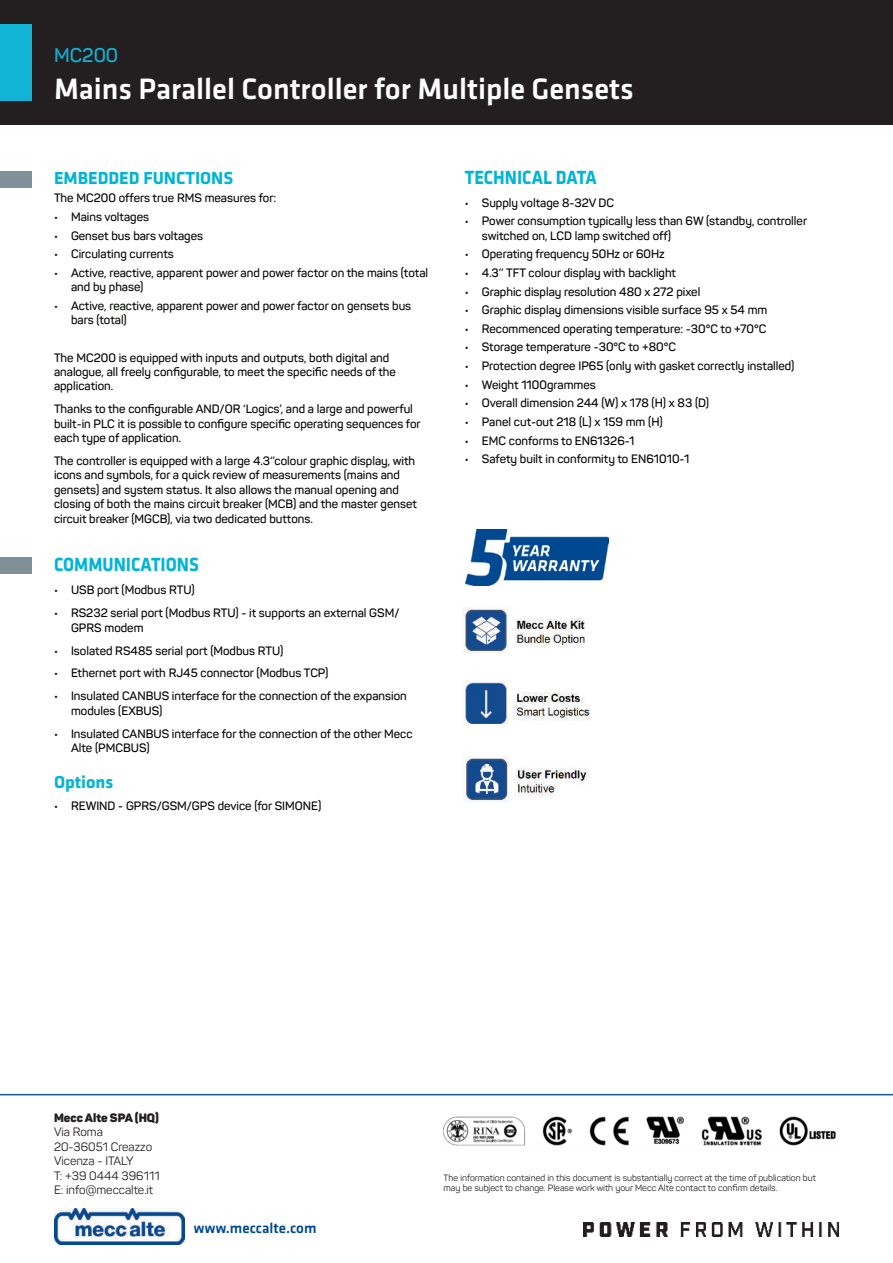
<style>
.page{position:relative;width:893px;height:1263px;background:#fff}
.page>*{position:absolute;margin:0;border:0;box-sizing:border-box;transform-origin:0 0}
.t1{font:500 30.6px "Klavika";color:#fff}
.t2{font:700 19.8px "Klavika";color:#00b4d5;scale:.91 1}
.t3{font:600 19.5px "Panton";color:#11b4d5}
.t4{font:700 18px "Klavika";color:#00b4d5}
.t5{font:500 15px "Klavika";color:#004990}
.t6{font:600 12px/14.4px "Panton";color:#000400}
.t7{font:12px/14.4px "Panton";color:#231f20}
.t8{font:900 12px "Panton";color:#231f20}
.t9{font:9px/10.8px "Panton";color:#231f20}
</style>
<div class="page">
<img style="left:54px;top:1209px;width:130px;height:36px">
<img style="left:584px;top:1222px;width:255px;height:15px">
<hr style="left:0;top:1094px;width:893px;height:1px;background:#115b8e">
<img style="left:444px;top:1116px;width:392px;height:30px">
<div style="left:0;top:0;width:893px;height:124px;background:#231f20"></div>
<div style="left:0;top:24px;width:32px;height:76px;background:#11b4d5"></div>
<div style="left:0;top:171px;width:32px;height:17px;background:#7f9099"></div>
<img style="left:465px;top:529px;width:143px;height:56px">
<img style="left:463px;top:607px;width:122px;height:47px">
<img style="left:463px;top:680px;width:128px;height:47px">
<img style="left:463px;top:756px;width:128px;height:47px">
<div style="left:0;top:557px;width:32px;height:17px;background:#7f9099"></div>
<h3 class="t3" style="left:54px;top:46px;width:66px">MC200</h3>
<h1 class="t1" style="left:54px;top:77px;width:581px">Mains Parallel Controller for Multiple Gensets</h1>
<h3 class="t4" style="left:54px;top:171px;width:181px">EMBEDDED FUNCTIONS</h3>
<p class="t6" style="left:54px;top:191px;width:224px">The MC200 offers true RMS measures for:</p>
<p class="t6" style="left:54px;top:210px;width:97px">• Mains voltages</p>
<p class="t6" style="left:54px;top:229px;width:151px">• Genset bus bars voltages</p>
<p class="t6" style="left:54px;top:247px;width:121px">• Circulating currents</p>
<p class="t6" style="left:71px;top:266px;width:359px;text-indent:-17px">• Active, reactive, apparent power and power factor on the mains (total and by phase)</p>
<p class="t6" style="left:71px;top:299px;width:342px;text-indent:-17px">• Active, reactive, apparent power and power factor on gensets bus bars (total)</p>
<p class="t6" style="left:54px;top:351px;width:343px">The MC200 is equipped with inputs and outputs, both digital and analogue, all freely configurable, to meet the specific needs of the application.</p>
<p class="t6" style="left:54px;top:402px;width:368px">Thanks to the configurable AND/OR ‘Logics’, and a large and powerful built-in PLC it is possible to configure specific operating sequences for each type of application.</p>
<p class="t6" style="left:54px;top:454px;width:364px">The controller is equipped with a large 4.3‘’colour graphic display, with icons and symbols, for a quick review of measurements (mains and gensets) and system status. It also allows the manual opening and closing of both the mains circuit breaker (MCB) and the master genset circuit breaker (MGCB), via two dedicated buttons.</p>
<h2 class="t2" style="left:54px;top:557px;width:161px">COMMUNICATIONS</h2>
<p class="t6" style="left:54px;top:583px;width:142px">• USB port (Modbus RTU)</p>
<p class="t6" style="left:71px;top:606px;width:330px;text-indent:-17px">• RS232 serial port (Modbus RTU) - it supports an external GSM/<br>GPRS modem</p>
<p class="t6" style="left:54px;top:644px;width:231px">• Isolated RS485 serial port (Modbus RTU)</p>
<p class="t6" style="left:54px;top:666px;width:276px">• Ethernet port with RJ45 connector (Modbus TCP)</p>
<p class="t6" style="left:71px;top:689px;width:337px;text-indent:-17px">• Insulated CANBUS interface for the connection of the expansion modules (EXBUS)</p>
<p class="t6" style="left:71px;top:727px;width:343px;text-indent:-17px">• Insulated CANBUS interface for the connection of the other Mecc<br>Alte (PMCBUS)</p>
<h3 class="t4" style="left:54px;top:775px;width:61px">Options</h3>
<p class="t6" style="left:54px;top:800px;width:269px">• REWIND - GPRS/GSM/GPS device (for SIMONE)</p>
<h2 class="t2" style="left:465px;top:170px;width:147px">TECHNICAL DATA</h2>
<p class="t6" style="left:465px;top:196px;width:151px">• Supply voltage 8-32V DC</p>
<p class="t6" style="left:482px;top:214px;width:327px;text-indent:-17px">• Power consumption typically less than 6W (standby, controller switched on, LCD lamp switched off)</p>
<p class="t6" style="left:465px;top:247px;width:202px">• Operating frequency 50Hz or 60Hz</p>
<p class="t6" style="left:465px;top:266px;width:213px">• 4.3’’ TFT colour display with backlight</p>
<p class="t6" style="left:465px;top:285px;width:237px">• Graphic display resolution 480 x 272 pixel</p>
<p class="t6" style="left:465px;top:303px;width:304px">• Graphic display dimensions visible surface 95 x 54 mm</p>
<p class="t6" style="left:465px;top:322px;width:303px">• Recommenced operating temperature: -30°C to +70°C</p>
<p class="t6" style="left:465px;top:341px;width:213px">• Storage temperature -30°C to +80°C</p>
<p class="t6" style="left:465px;top:359px;width:331px">• Protection degree IP65 (only with gasket correctly installed)</p>
<p class="t6" style="left:465px;top:378px;width:132px">• Weight 1100grammes</p>
<p class="t6" style="left:465px;top:397px;width:246px">• Overall dimension 244 (W) x 178 (H) x 83 (D)</p>
<p class="t6" style="left:465px;top:415px;width:199px">• Panel cut-out 218 (L) x 159 mm (H)</p>
<p class="t6" style="left:465px;top:434px;width:171px">• EMC conforms to EN61326-1</p>
<p class="t6" style="left:465px;top:452px;width:226px">• Safety built in conformity to EN61010-1</p>
<p class="t8" style="left:54px;top:1111px;width:107px">Mecc Alte SPA (HQ)</p>
<p class="t7" style="left:54px;top:1126px;width:107px">Via Roma<br>20-36051 Creazzo<br>Vicenza - ITALY<br>T: +39 0444 396111<br>E: info@meccalte.it</p>
<p class="t5" style="left:194px;top:1222px;width:124px">www.meccalte.com</p>
<p class="t9" style="left:444px;top:1173px;width:374px">The information contained in this document is substantially correct at the time of publication but may be subject to change. Please work with your Mecc Alte contact to confirm details.</p>
</div>
